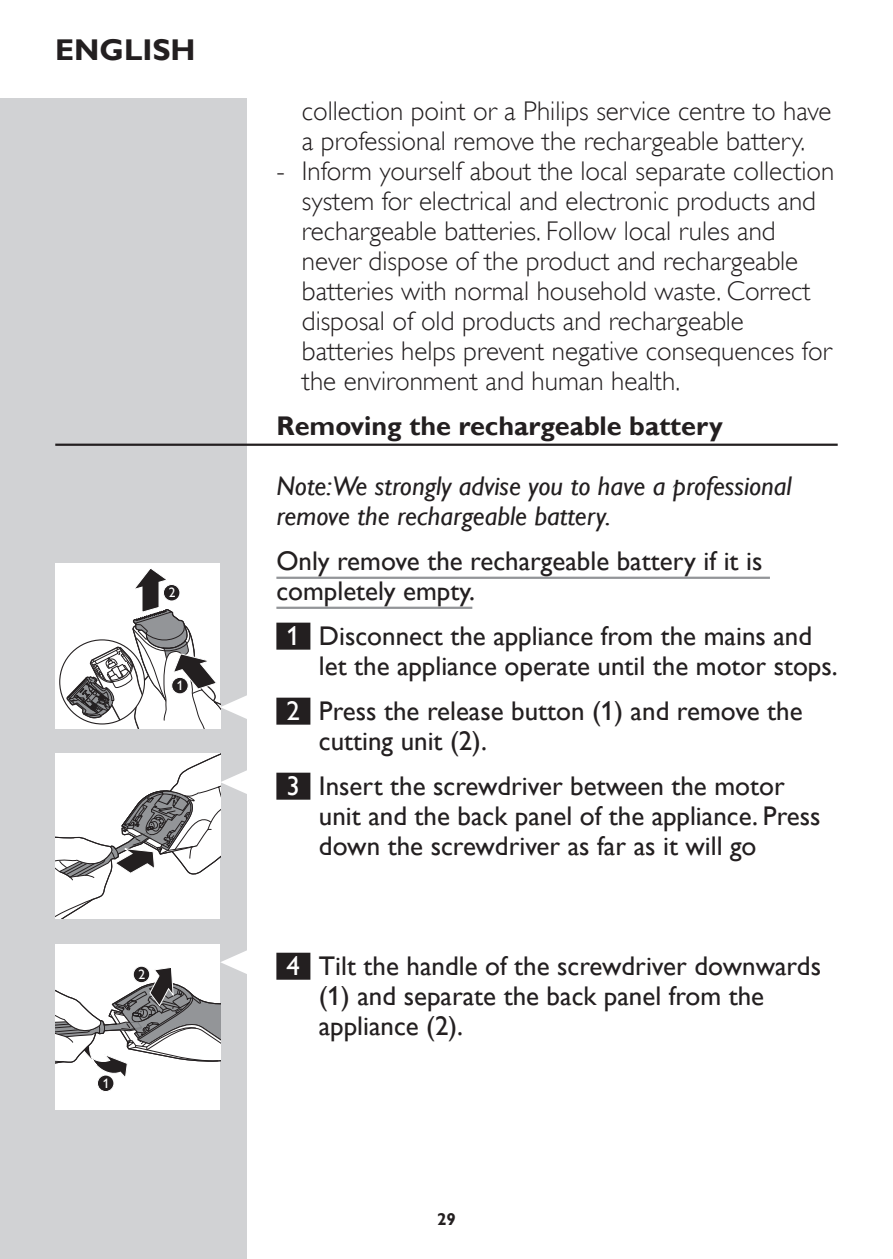
<style>
.page{position:relative;width:893px;height:1259px;background:#fff}
.page>*{position:absolute;margin:0;border:0;box-sizing:border-box;transform-origin:0 0}
.t1{font:700 30px "Gill Sans Alt One WGL";color:#231f20}
.t2{font:27px/30px "Gill Sans Alt One WGL Light";color:#231f20}
.t3{font:27px/30px "Gill Sans Alt One WGL";color:#231f20}
.t4{font:italic 27px/30px "Gill Sans Alt One WGL";color:#231f20}
.t5{font:700 27px "Gill Sans Alt One WGL";color:#231f20}
.t6{font:700 17.1px "Gill Sans Alt One WGL";color:#231f20}
.t7{font:13.5px "Gill Sans Alt One WGL";color:#fff}
.s1{color:#fff}
</style>
<div class="page">
<hr style="left:892px;top:98px;width:1px;height:1161px;background:#d1d2d4">
<div style="left:0;top:98px;width:247px;height:1161px;background:#d1d2d4"></div>
<hr style="left:55px;top:444px;width:783px;height:2px;background:#231f20">
<hr style="left:276px;top:577px;width:494px;height:2px;background:#939598">
<hr style="left:276px;top:607px;width:196px;height:2px;background:#939598">
<div style="left:276px;top:623px;width:34px;height:27px;background:#231f20"></div>
<div style="left:276px;top:698px;width:34px;height:27px;background:#231f20"></div>
<div style="left:276px;top:773px;width:34px;height:27px;background:#231f20"></div>
<div style="left:276px;top:953px;width:34px;height:27px;background:#231f20"></div>
<div style="left:55px;top:563px;width:165px;height:165px;background:#fff"></div>
<svg style="left:66px;top:569px;width:181px;height:159px"></svg>
<svg style="left:55px;top:754px;width:192px;height:165px;background:#dfdfdf"></svg>
<div style="left:55px;top:944px;width:165px;height:165px;background:#fff"></div>
<div style="left:97px;top:1075px;width:17px;height:16px;background:#231f20;border-radius:50%"></div>
<div style="left:97px;top:1075px;width:17px;height:17px;border:1px solid #fff;border-radius:50%"></div>
<svg style="left:55px;top:950px;width:192px;height:129px"></svg>
<p class="t1" style="left:55px;top:29px;width:142px">ENGLISH</p>
<p class="t7" style="left:169px;top:583px;width:8px">2</p>
<p class="t7" style="left:177px;top:676px;width:8px">1</p>
<p class="t7" style="left:138px;top:965px;width:8px">2</p>
<p class="t7" style="left:103px;top:1074px;width:8px">1</p>
<p class="t2" style="left:302px;top:96px;width:531px">collection point or a Philips service centre to have a professional remove the rechargeable battery.</p>
<p class="t2" style="left:302px;top:156px;width:534px;text-indent:-26px">- Inform yourself about the local separate collection system for electrical and electronic products and rechargeable batteries. Follow local rules and never dispose of the product and rechargeable batteries with normal household waste. Correct disposal of old products and rechargeable batteries helps prevent negative consequences for the environment and human health.</p>
<p class="t5" style="left:276px;top:407px;width:448px">Removing the rechargeable battery</p>
<p class="t4" style="left:276px;top:471px;width:517px">Note:We strongly advise you to have a professional remove the rechargeable battery.</p>
<p class="t3" style="left:276px;top:546px;width:488px">Only remove the rechargeable battery if it is completely empty.</p>
<p class="t3" style="left:319px;top:621px;width:520px;text-indent:-32px"><span class="s1">1</span> Disconnect the appliance from the mains and let the appliance operate until the motor stops.</p>
<p class="t3" style="left:319px;top:696px;width:485px;text-indent:-32px"><span class="s1">2</span> Press the release button (1) and remove the cutting unit (2).</p>
<p class="t3" style="left:319px;top:771px;width:503px;text-indent:-32px"><span class="s1">3</span> Insert the screwdriver between the motor unit and the back panel of the appliance. Press down the screwdriver as far as it will go</p>
<p class="t3" style="left:319px;top:951px;width:504px;text-indent:-32px"><span class="s1">4</span> Tilt the handle of the screwdriver downwards (1) and separate the back panel from the appliance (2).</p>
<p class="t6" style="left:437px;top:1207px;width:20px">29</p>
</div>
